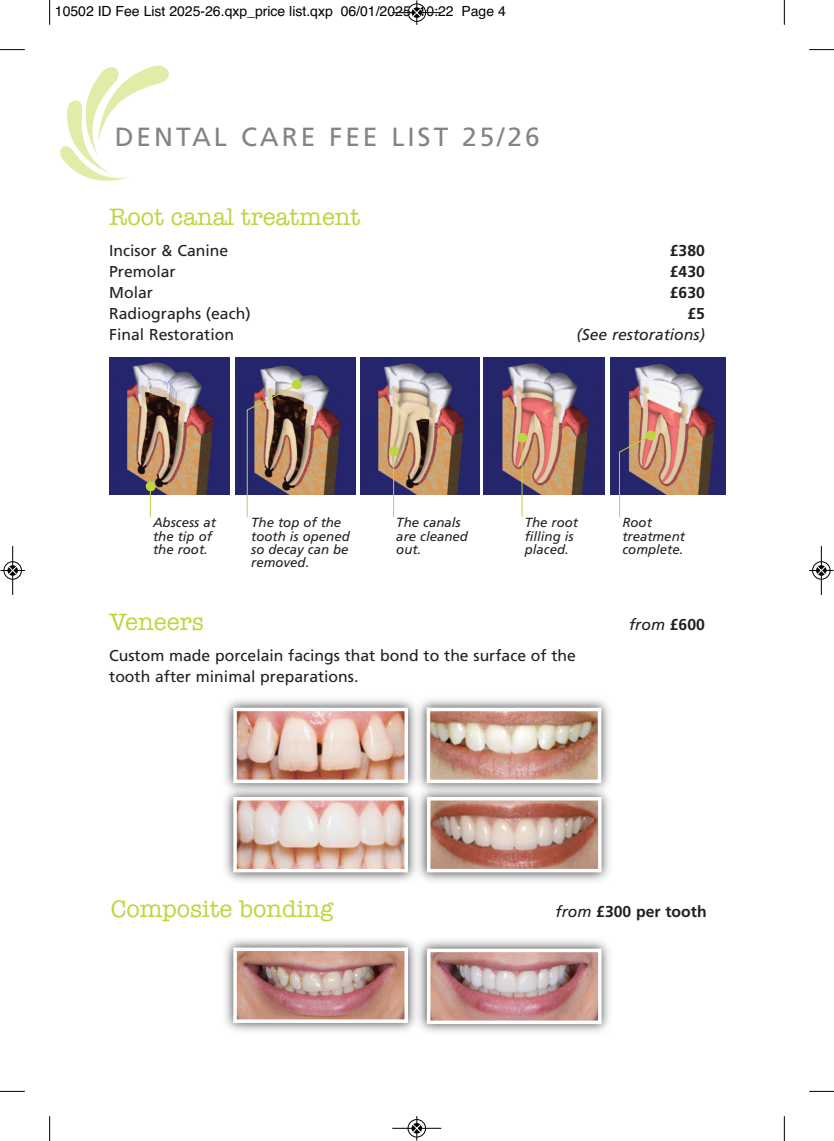
<style>
.page{position:relative;width:834px;height:1141px;background:#fff}
.page>*{position:absolute;margin:0;border:0;box-sizing:border-box;transform-origin:0 0}
.t1{font:26.25px "Frutiger";letter-spacing:.11em;color:#828487}
.t2{font:24.5px "American Typewriter";color:#bdd63e}
.t3{font:15.75px/21px "Frutiger";color:#231f20}
.t4{font:700 15.75px "Frutiger";color:#231f20}
.t5{font:italic 15.75px "Frutiger";color:#231f20}
.t6{font:14px "Helvetica";color:#000}
.t7{font:italic 13.3px/13.3px "Frutiger";color:#231f20}
.s1{font-weight:700;font-style:normal}
.s2{font-weight:400;font-style:italic}
</style>
<div class="page">
<img style="left:225px;top:699px;width:186px;height:83px">
<img style="left:238px;top:713px;width:165px;height:65px">
<div style="left:233px;top:708px;width:175px;height:75px;border:4px solid #fff"></div>
<img style="left:225px;top:782px;width:187px;height:100px">
<img style="left:238px;top:802px;width:165px;height:65px">
<div style="left:233px;top:797px;width:175px;height:75px;border:4px solid #fff"></div>
<img style="left:225px;top:939px;width:187px;height:93px">
<img style="left:238px;top:952px;width:165px;height:66px">
<div style="left:233px;top:947px;width:175px;height:76px;border:4px solid #fff"></div>
<img style="left:411px;top:699px;width:199px;height:100px">
<img style="left:431px;top:713px;width:165px;height:65px">
<div style="left:426px;top:708px;width:175px;height:75px;border:4px solid #fff"></div>
<img style="left:412px;top:782px;width:198px;height:100px">
<img style="left:432px;top:802px;width:164px;height:65px">
<div style="left:427px;top:797px;width:174px;height:75px;border:4px solid #fff"></div>
<img style="left:412px;top:940px;width:198px;height:93px">
<img style="left:432px;top:954px;width:164px;height:65px">
<div style="left:427px;top:949px;width:174px;height:75px;border:4px solid #fff"></div>
<img style="left:109px;top:357px;width:121px;height:137px">
<img style="left:235px;top:357px;width:120px;height:137px">
<img style="left:361px;top:357px;width:118px;height:137px">
<img style="left:483px;top:357px;width:122px;height:137px">
<img style="left:610px;top:357px;width:115px;height:137px">
<div style="left:146px;top:481px;width:10px;height:10px;background:#bdd63e;border-radius:50%"></div>
<hr style="left:150px;top:487px;width:1px;height:30px;background:#bdd63e">
<div style="left:292px;top:379px;width:10px;height:10px;background:#bdd63e;border-radius:50%"></div>
<div style="left:389px;top:446px;width:10px;height:10px;background:#bdd63e;border-radius:50%"></div>
<hr style="left:393px;top:451px;width:1px;height:66px;background:#bdd63e">
<div style="left:517px;top:433px;width:10px;height:10px;background:#bdd63e;border-radius:50%"></div>
<hr style="left:521px;top:438px;width:1px;height:79px;background:#bdd63e">
<div style="left:645px;top:430px;width:10px;height:10px;background:#bdd63e;border-radius:50%"></div>
<img style="left:246px;top:384px;width:51px;height:134px">
<svg style="left:618px;top:434px;width:33px;height:84px"></svg>
<img style="left:60px;top:65px;width:109px;height:116px">
<svg style="left:49px;top:0;width:1px;height:25px"></svg>
<svg style="left:0;top:49px;width:25px;height:1px"></svg>
<svg style="left:783px;top:0;width:1px;height:25px"></svg>
<svg style="left:809px;top:49px;width:24px;height:1px"></svg>
<svg style="left:49px;top:1116px;width:1px;height:25px"></svg>
<svg style="left:0;top:1091px;width:25px;height:1px"></svg>
<svg style="left:783px;top:1116px;width:1px;height:25px"></svg>
<svg style="left:809px;top:1091px;width:24px;height:1px"></svg>
<div style="left:407px;top:3px;width:19px;height:19px;border:1px solid #fff;border-radius:50%"></div>
<hr style="left:392px;top:12px;width:49px;height:1px;background:#000">
<div style="left:408px;top:4px;width:17px;height:18px;border:1px solid #000;border-radius:50%"></div>
<svg style="left:412px;top:0;width:9px;height:25px"></svg>
<div style="left:407px;top:1119px;width:19px;height:19px;border:1px solid #fff;border-radius:50%"></div>
<hr style="left:392px;top:1128px;width:49px;height:1px;background:#000">
<div style="left:408px;top:1119px;width:17px;height:18px;border:1px solid #000;border-radius:50%"></div>
<svg style="left:412px;top:1116px;width:9px;height:25px"></svg>
<div style="left:3px;top:561px;width:19px;height:19px;border:1px solid #fff;border-radius:50%"></div>
<hr style="left:12px;top:546px;width:1px;height:49px;background:#000">
<div style="left:4px;top:561px;width:18px;height:18px;border:1px solid #000;border-radius:50%"></div>
<svg style="left:0;top:566px;width:25px;height:9px"></svg>
<div style="left:811px;top:561px;width:19px;height:19px;border:1px solid #fff;border-radius:50%"></div>
<hr style="left:820px;top:546px;width:1px;height:49px;background:#000">
<div style="left:812px;top:561px;width:18px;height:18px;border:1px solid #000;border-radius:50%"></div>
<svg style="left:809px;top:566px;width:24px;height:9px"></svg>
<p class="t6" style="left:55px;top:3px;width:452px">10502 ID Fee List 2025-26.qxp_price list.qxp 06/01/2025 10:22 Page 4</p>
<h1 class="t1" style="left:115px;top:126px;width:426px">DENTAL CARE FEE LIST 25/26</h1>
<h2 class="t2" style="left:109px;top:198px;width:253px">Root canal treatment</h2>
<p class="t3" style="left:109px;top:241px;width:121px">Incisor &amp; Canine</p>
<p class="t4" style="left:669px;top:244px;width:37px">£380</p>
<p class="t3" style="left:109px;top:262px;width:68px">Premolar</p>
<p class="t4" style="left:669px;top:265px;width:37px">£430</p>
<p class="t3" style="left:109px;top:283px;width:45px">Molar</p>
<p class="t4" style="left:669px;top:286px;width:37px">£630</p>
<p class="t3" style="left:109px;top:304px;width:143px">Radiographs (each)</p>
<p class="t4" style="left:687px;top:307px;width:19px">£5</p>
<p class="t3" style="left:109px;top:325px;width:126px">Final Restoration</p>
<p class="t5" style="left:576px;top:328px;width:130px">(See restorations)</p>
<p class="t7" style="left:153px;top:517px;width:64px">Abscess at the tip of the root.</p>
<p class="t7" style="left:251px;top:517px;width:100px">The top of the tooth is opened so decay can be removed.</p>
<p class="t7" style="left:396px;top:517px;width:73px">The canals are cleaned out.</p>
<p class="t7" style="left:524px;top:517px;width:55px">The root filling is placed.</p>
<p class="t7" style="left:622px;top:517px;width:64px">Root treatment complete.</p>
<h2 class="t2" style="left:109px;top:603px;width:96px">Veneers</h2>
<p class="t5" style="left:629px;top:618px;width:77px">from <span class="s1">£600</span></p>
<p class="t3" style="left:109px;top:646px;width:468px">Custom made porcelain facings that bond to the surface of the tooth after minimal preparations.</p>
<h2 class="t2" style="left:111px;top:890px;width:224px">Composite bonding</h2>
<p class="t4" style="left:555px;top:905px;width:152px"><span class="s2">from</span> £300 per tooth</p>
</div>
